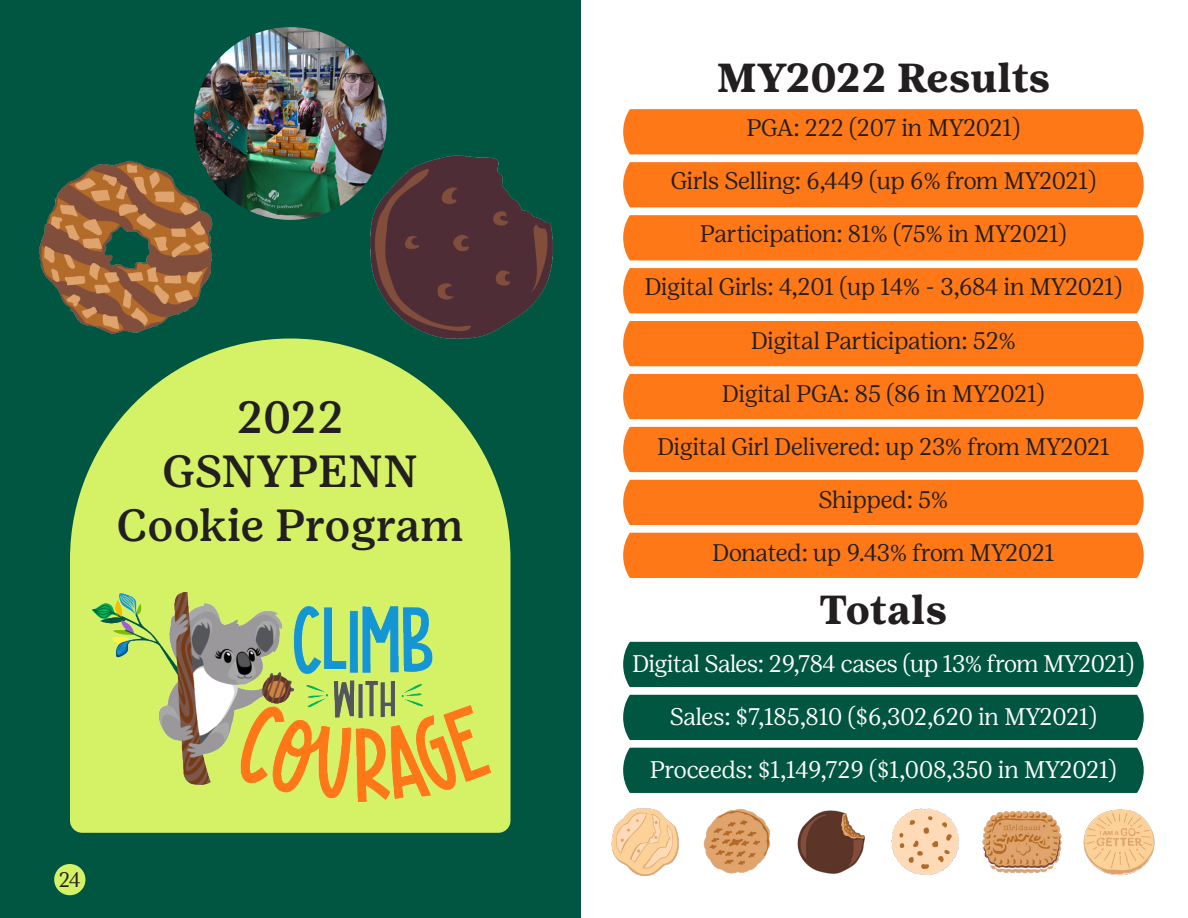
<style>
.page{position:relative;width:1188px;height:918px;background:#fff}
.page>*{position:absolute;margin:0;border:0;box-sizing:border-box;transform-origin:0 0}
.t1{font:500 45px "Girl Scout Text";color:#231f20}
.t2{font:700 40.5px "Girl Scout Text";color:#231f20}
.t3{font:300 24px "Girl Scout Display";color:#231f20}
.t4{font:300 24px "Girl Scout Display";letter-spacing:-.01em;color:#fff}
.t5{font:300 21px "Girl Scout Display";color:#231f20}
</style>
<div class="page">
<div style="left:0;top:0;width:580px;height:918px;background:#005640"></div>
<svg style="left:70px;top:339px;width:440px;height:494px;background:#b5db61"></svg>
<img style="left:39px;top:153px;width:188px;height:190px">
<img style="left:365px;top:155px;width:188px;height:188px">
<div style="left:623px;top:109px;width:521px;height:45px;background:#ff7818"></div>
<div style="left:623px;top:162px;width:521px;height:45px;background:#ff7818"></div>
<div style="left:623px;top:215px;width:521px;height:45px;background:#ff7818"></div>
<div style="left:623px;top:268px;width:521px;height:45px;background:#ff7818"></div>
<div style="left:623px;top:321px;width:521px;height:45px;background:#ff7818"></div>
<div style="left:623px;top:374px;width:521px;height:45px;background:#ff7818"></div>
<div style="left:623px;top:427px;width:521px;height:45px;background:#ff7818"></div>
<div style="left:623px;top:642px;width:521px;height:45px;background:#005640"></div>
<div style="left:623px;top:480px;width:521px;height:45px;background:#ff7818"></div>
<div style="left:623px;top:695px;width:521px;height:45px;background:#005640"></div>
<div style="left:623px;top:533px;width:521px;height:45px;background:#ff7818"></div>
<div style="left:623px;top:748px;width:521px;height:45px;background:#005640"></div>
<img style="left:611px;top:808px;width:68px;height:68px">
<img style="left:797px;top:810px;width:68px;height:64px">
<img style="left:703px;top:808px;width:68px;height:66px">
<img style="left:982px;top:811px;width:80px;height:63px">
<img style="left:1083px;top:809px;width:72px;height:67px">
<img style="left:891px;top:808px;width:68px;height:67px">
<img style="left:194px;top:27px;width:193px;height:193px;border-radius:96px">
<div style="left:54px;top:864px;width:31px;height:31px;background:#d5f267;border-radius:50%"></div>
<img style="left:93px;top:593px;width:398px;height:208px">
<p class="t1" style="left:236px;top:392px;width:109px">2022</p>
<p class="t1" style="left:162px;top:446px;width:258px">GSNYPENN</p>
<p class="t1" style="left:117px;top:500px;width:349px">Cookie Program</p>
<p class="t5" style="left:59px;top:868px;width:24px">24</p>
<p class="t2" style="left:716px;top:54px;width:335px">MY2022 Results</p>
<p class="t3" style="left:747px;top:115px;width:275px">PGA: 222 (207 in MY2021)</p>
<p class="t3" style="left:671px;top:168px;width:427px">Girls Selling: 6,449 (up 6% from MY2021)</p>
<p class="t3" style="left:700px;top:221px;width:368px">Participation: 81% (75% in MY2021)</p>
<p class="t3" style="left:645px;top:273px;width:479px">Digital Girls: 4,201 (up 14% - 3,684 in MY2021)</p>
<p class="t3" style="left:751px;top:327px;width:266px">Digital Participation: 52%</p>
<p class="t3" style="left:722px;top:380px;width:324px">Digital PGA: 85 (86 in MY2021)</p>
<p class="t3" style="left:657px;top:433px;width:454px">Digital Girl Delivered: up 23% from MY2021</p>
<p class="t3" style="left:819px;top:486px;width:131px">Shipped: 5%</p>
<p class="t3" style="left:713px;top:539px;width:343px">Donated: up 9.43% from MY2021</p>
<p class="t2" style="left:820px;top:586px;width:129px">Totals</p>
<p class="t4" style="left:633px;top:650px;width:503px">Digital Sales: 29,784 cases (up 13% from MY2021)</p>
<p class="t4" style="left:670px;top:704px;width:428px">Sales: $7,185,810 ($6,302,620 in MY2021)</p>
<p class="t4" style="left:650px;top:756px;width:468px">Proceeds: $1,149,729 ($1,008,350 in MY2021)</p>
</div>
